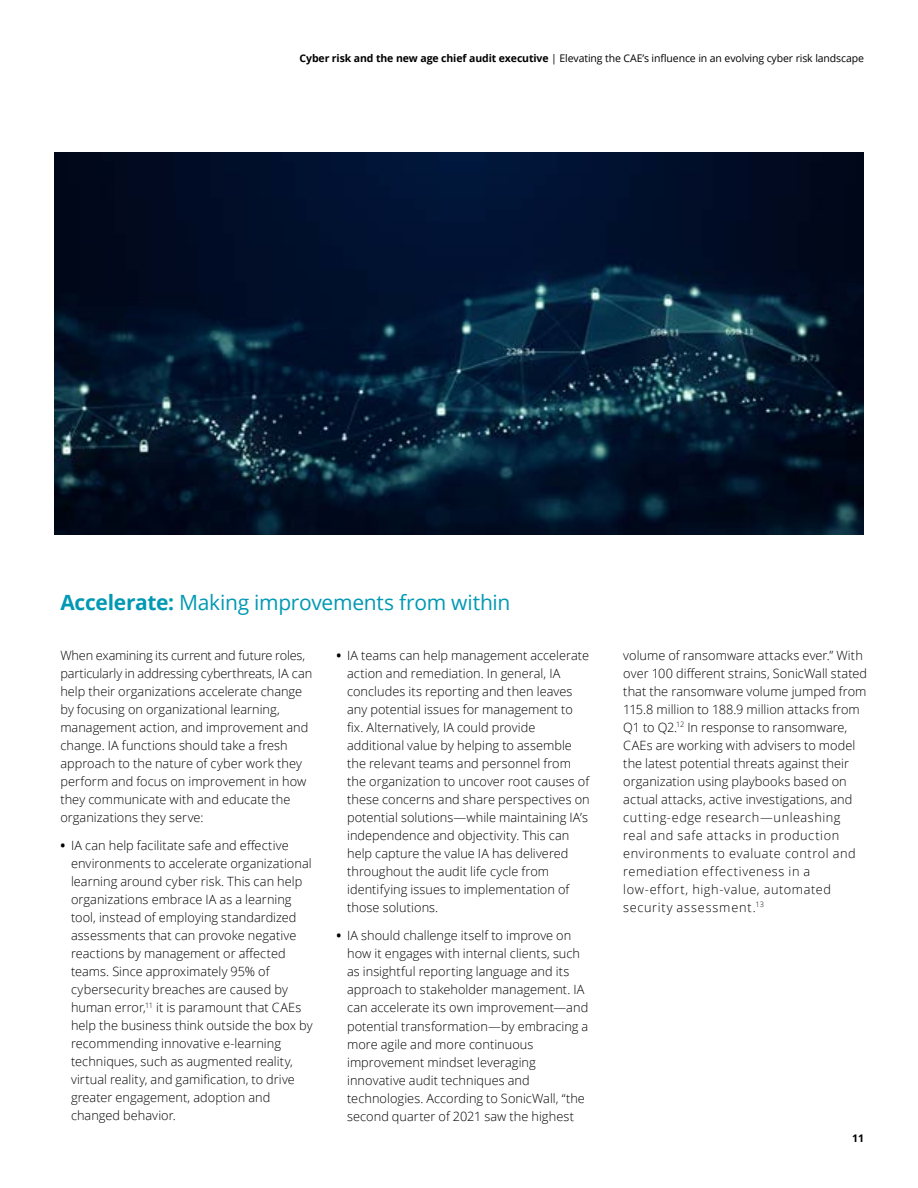
<style>
.page{position:relative;width:918px;height:1188px;background:#fff}
.page>*{position:absolute;margin:0;border:0;box-sizing:border-box;transform-origin:0 0}
.t1{font:21px "Open Sans";letter-spacing:-.015em;color:#0099b3}
.t2{font:300 12.75px/18px "Open Sans";letter-spacing:.005em;color:#000}
.t3{font:10.5px "Open Sans";letter-spacing:-.01em;color:#000}
.t4{font:700 10.5px "Open Sans";color:#000}
.s1{font-weight:700}
</style>
<div class="page">
<img style="left:54px;top:152px;width:810px;height:382px">
<p class="t3" style="left:300px;top:51px;width:566px"><span class="s1">Cyber risk and the new age chief audit executive</span> | Elevating the CAE’s influence in an evolving cyber risk landscape</p>
<h1 class="t1" style="left:60px;top:588px;width:452px"><span class="s1">Accelerate:</span> Making improvements from within</h1>
<p class="t2" style="left:60px;top:646px;width:254px">When examining its current and future roles, particularly in addressing cyberthreats, IA can help their organizations accelerate change by focusing on organizational learning, management action, and improvement and change. IA functions should take a fresh approach to the nature of cyber work they perform and focus on improvement in how they communicate with and educate the organizations they serve:</p>
<p class="t2" style="left:71px;top:836px;width:243px;text-indent:-11px"><span class="s1">•</span> IA can help facilitate safe and effective environments to accelerate organizational learning around cyber risk. This can help organizations embrace IA as a learning tool, instead of employing standardized assessments that can provoke negative reactions by management or affected teams. Since approximately 95% of cybersecurity breaches are caused by human error,<sup>11</sup> it is paramount that CAEs help the business think outside the box by recommending innovative e-learning techniques, such as augmented reality, virtual reality, and gamification, to drive greater engagement, adoption and changed behavior.</p>
<p class="t2" style="left:347px;top:646px;width:244px;text-indent:-11px"><span class="s1">•</span> IA teams can help management accelerate action and remediation. In general, IA concludes its reporting and then leaves any potential issues for management to fix. Alternatively, IA could provide additional value by helping to assemble the relevant teams and personnel from the organization to uncover root causes of these concerns and share perspectives on potential solutions—while maintaining IA’s independence and objectivity. This can help capture the value IA has delivered throughout the audit life cycle from identifying issues to implementation of those solutions.</p>
<p class="t2" style="left:347px;top:927px;width:243px;text-indent:-11px"><span class="s1">•</span> IA should challenge itself to improve on how it engages with internal clients, such as insightful reporting language and its approach to stakeholder management. IA can accelerate its own improvement—and potential transformation—by embracing a more agile and more continuous improvement mindset leveraging innovative audit techniques and technologies. According to SonicWall, “the second quarter of 2021 saw the highest</p>
<p class="t2" style="left:623px;top:646px;width:245px">volume of ransomware attacks ever.” With over 100 different strains, SonicWall stated that the ransomware volume jumped from 115.8 million to 188.9 million attacks from Q1 to Q2.<sup>12</sup> In response to ransomware, CAEs are working with advisers to model the latest potential threats against their organization using playbooks based on actual attacks, active investigations, and cutting-edge research—unleashing<br>real and safe attacks in production environments to evaluate control and remediation effectiveness in a low-effort, high-value, automated security assessment.<sup>13</sup></p>
<p class="t4" style="left:852px;top:1131px;width:13px">11</p>
</div>
